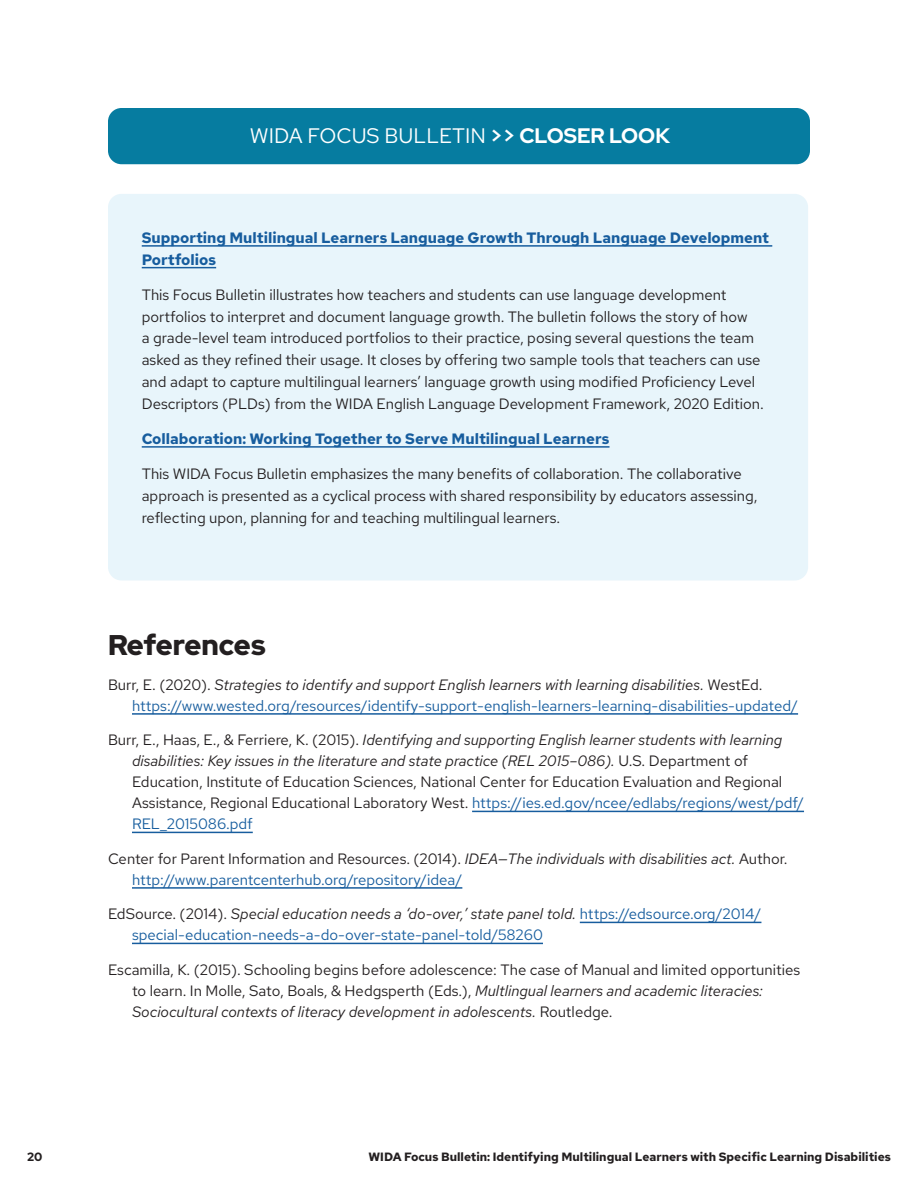
<style>
.page{position:relative;width:918px;height:1188px;background:#fff}
.page>*{position:absolute;margin:0;border:0;box-sizing:border-box;transform-origin:0 0}
.H2-FB{font:900 28.5px "Red Hat Display";letter-spacing:-.015em;color:#231f20}
.t1{font:21px "Red Hat Text";color:#fff}
.bibliography{font:15px/21px "Red Hat Text";color:#231f20}
.Body_text{font:15px/21.8px "Red Hat Text";color:#231f20}
.bibliography-2{font:15px/21px "Red Hat Text";color:#175d9e}
.Body_text-2{font:700 15px/21.8px "Red Hat Text";color:#175d9e}
.t2{font:700 12px "Red Hat Text";color:#231f20}
.s1{font-family:"Red Hat Display";font-weight:700}
.s2{color:#231f20}
.s3{font-style:italic;color:#231f20}
.s4{font-style:italic}
.s5{color:#175d9e}
</style>
<div class="page">
<div style="left:108px;top:108px;width:702px;height:56px;background:#067ca0;border-radius:14px"></div>
<div style="left:108px;top:194px;width:700px;height:387px;background:#e8f5fb;border-radius:14px"></div>
<hr style="left:142px;top:245px;width:630px;height:2px;background:#175d9e">
<hr style="left:142px;top:267px;width:74px;height:1px;background:#175d9e">
<hr style="left:142px;top:446px;width:468px;height:2px;background:#175d9e">
<hr style="left:132px;top:713px;width:666px;height:2px;background:#175d9e">
<hr style="left:472px;top:811px;width:332px;height:1px;background:#175d9e">
<hr style="left:132px;top:832px;width:121px;height:1px;background:#175d9e">
<hr style="left:132px;top:887px;width:330px;height:2px;background:#175d9e">
<hr style="left:580px;top:922px;width:181px;height:1px;background:#175d9e">
<hr style="left:132px;top:943px;width:411px;height:1px;background:#175d9e">
<h2 class="t1" style="left:250px;top:122px;width:422px">WIDA FOCUS BULLETIN <span class="s1">&gt;&gt; CLOSER LOOK</span></h2>
<p class="Body_text-2" style="left:142px;top:226px;width:629px">Supporting Multilingual Learners Language Growth Through Language Development<br>Portfolios</p>
<p class="Body_text" style="left:142px;top:283px;width:624px">This Focus Bulletin illustrates how teachers and students can use language development portfolios to interpret and document language growth. The bulletin follows the story of how<br>a grade-level team introduced portfolios to their practice, posing several questions the team asked as they refined their usage. It closes by offering two sample tools that teachers can use and adapt to capture multilingual learners’ language growth using modified Proficiency Level Descriptors (PLDs) from the WIDA English Language Development Framework, 2020 Edition.</p>
<p class="Body_text-2" style="left:142px;top:427px;width:469px">Collaboration: Working Together to Serve Multilingual Learners</p>
<p class="Body_text" style="left:142px;top:463px;width:617px">This WIDA Focus Bulletin emphasizes the many benefits of collaboration. The collaborative approach is presented as a cyclical process with shared responsibility by educators assessing, reflecting upon, planning for and teaching multilingual learners.</p>
<h2 class="H2-FB" style="left:108px;top:627px;width:159px">References</h2>
<p class="bibliography-2" style="left:132px;top:674px;width:668px;text-indent:-24px"><span class="s2">Burr, E. (2020).</span> <span class="s3">Strategies to identify and support English learners with learning disabilities.</span> <span class="s2">WestEd. </span>https://www.wested.org/resources/identify-support-english-learners-learning-disabilities-updated/</p>
<p class="bibliography" style="left:132px;top:729px;width:674px;text-indent:-24px">Burr, E., Haas, E., &amp; Ferriere, K. (2015). <span class="s4">Identifying and supporting English learner students with learning disabilities: Key issues in the literature and state practice (REL 2015–086).</span> U.S. Department of Education, Institute of Education Sciences, National Center for Education Evaluation and Regional Assistance, Regional Educational Laboratory West. <span class="s5">https://ies.ed.gov/ncee/edlabs/regions/west/pdf/ REL_2015086.pdf</span></p>
<p class="bibliography" style="left:132px;top:848px;width:657px;text-indent:-24px">Center for Parent Information and Resources. (2014). <span class="s4">IDEA—The individuals with disabilities act.</span> Author. <span class="s5">http://www.parentcenterhub.org/repository/idea/</span></p>
<p class="bibliography-2" style="left:132px;top:903px;width:631px;text-indent:-24px"><span class="s2">EdSource. (2014).</span> <span class="s3">Special education needs a ‘do-over,’ state panel told.</span> https://edsource.org/2014/ special-education-needs-a-do-over-state-panel-told/58260</p>
<p class="bibliography" style="left:132px;top:959px;width:670px;text-indent:-24px">Escamilla, K. (2015). Schooling begins before adolescence: The case of Manual and limited opportunities to learn. In Molle, Sato, Boals, &amp; Hedgsperth (Eds.), <span class="s4">Multlingual learners and academic literacies:<br>Sociocultural contexts of literacy development in adolescents.</span> Routledge.</p>
<p class="t2" style="left:27px;top:1149px;width:17px">20</p>
<p class="t2" style="left:369px;top:1149px;width:524px">WIDA Focus Bulletin: Identifying Multilingual Learners with Specific Learning Disabilities</p>
</div>
